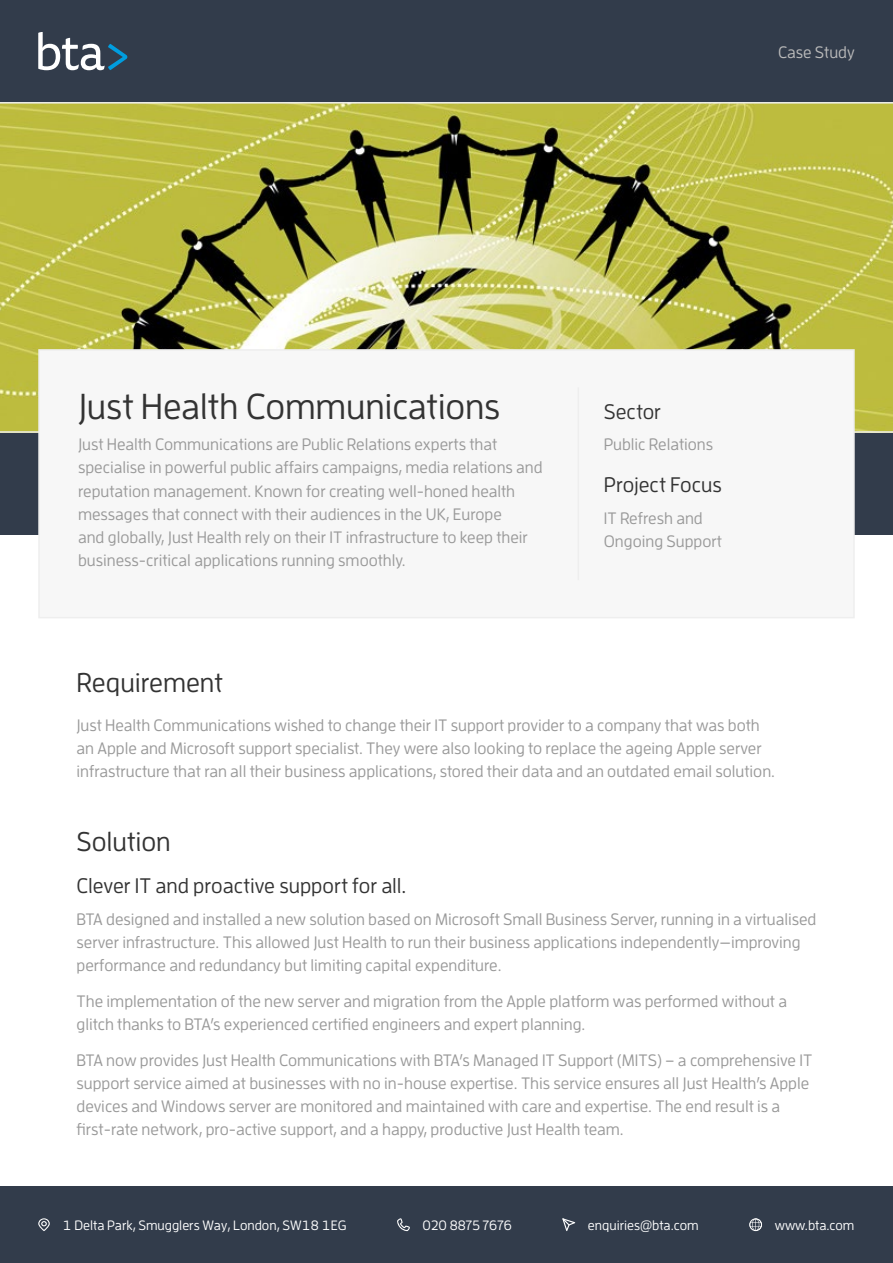
<style>
.page{position:relative;width:893px;height:1263px;background:#fff}
.page>*{position:absolute;margin:0;border:0;box-sizing:border-box;transform-origin:0 0}
.t1{font:500 36px "Enzo OT";letter-spacing:-.005em;color:#333}
.t2{font:500 27px "Enzo OT";letter-spacing:-.005em;color:#333}
.t3{font:500 21px "Enzo OT";color:#333}
.t4{font:500 16.5px/23.1px "Enzo OT";color:#999}
.t5{font:500 16.5px "Enzo OT";color:#bbb}
.t6{font:500 13.5px "Enzo OT";color:#fff}
</style>
<div class="page">
<div style="left:0;top:0;width:893px;height:102px;background:#323c4b"></div>
<div style="left:0;top:1186px;width:893px;height:77px;background:#323c4b"></div>
<svg style="left:38px;top:1218px;width:12px;height:13px"></svg>
<svg style="left:397px;top:1218px;width:13px;height:13px"></svg>
<svg style="left:749px;top:1218px;width:13px;height:13px"></svg>
<svg style="left:562px;top:1218px;width:13px;height:13px"></svg>
<svg style="left:38px;top:32px;width:89px;height:38px"></svg>
<div style="left:0;top:433px;width:893px;height:102px;background:#323c4b"></div>
<svg style="left:0;top:102px;width:893px;height:331px;background:#b0b04c"></svg>
<div style="left:39px;top:350px;width:815px;height:268px;background:#f7f7f7"></div>
<div style="left:38px;top:349px;width:817px;height:269px;border:2px solid #eee"></div>
<hr style="left:578px;top:387px;width:1px;height:193px;background:#eee">
<p class="t5" style="left:778px;top:42px;width:78px">Case Study</p>
<h1 class="t1" style="left:78px;top:385px;width:424px">Just Health Communications</h1>
<p class="t4" style="left:78px;top:433px;width:466px">Just Health Communications are Public Relations experts that specialise in powerful public affairs campaigns, media relations and reputation management. Known for creating well-honed health messages that connect with their audiences in the UK, Europe<br>and globally, Just Health rely on their IT infrastructure to keep their business-critical applications running smoothly.</p>
<p class="t3" style="left:604px;top:399px;width:59px">Sector</p>
<p class="t4" style="left:604px;top:433px;width:111px">Public Relations</p>
<p class="t3" style="left:604px;top:473px;width:119px">Project Focus</p>
<p class="t4" style="left:604px;top:506px;width:120px">IT Refresh and<br>Ongoing Support</p>
<h2 class="t2" style="left:77px;top:666px;width:148px">Requirement</h2>
<p class="t4" style="left:77px;top:713px;width:700px">Just Health Communications wished to change their IT support provider to a company that was both an Apple and Microsoft support specialist. They were also looking to replace the ageing Apple server infrastructure that ran all their business applications, stored their data and an outdated email solution.</p>
<h2 class="t2" style="left:77px;top:825px;width:96px">Solution</h2>
<p class="t3" style="left:77px;top:874px;width:331px">Clever IT and proactive support for all.</p>
<p class="t4" style="left:77px;top:907px;width:741px">BTA designed and installed a new solution based on Microsoft Small Business Server, running in a virtualised server infrastructure. This allowed Just Health to run their business applications independently—improving performance and redundancy but limiting capital expenditure.</p>
<p class="t4" style="left:77px;top:989px;width:712px">The implementation of the new server and migration from the Apple platform was performed without a glitch thanks to BTA’s experienced certified engineers and expert planning.</p>
<p class="t4" style="left:77px;top:1048px;width:737px">BTA now provides Just Health Communications with BTA’s Managed IT Support (MITS) – a comprehensive IT support service aimed at businesses with no in-house expertise. This service ensures all Just Health’s Apple devices and Windows server are monitored and maintained with care and expertise. The end result is a first-rate network, pro-active support, and a happy, productive Just Health team.</p>
<p class="t6" style="left:63px;top:1218px;width:285px">1 Delta Park, Smugglers Way, London, SW18 1EG</p>
<p class="t6" style="left:423px;top:1218px;width:91px">020 8875 7676</p>
<p class="t6" style="left:588px;top:1218px;width:112px">enquiries@bta.com</p>
<p class="t6" style="left:775px;top:1218px;width:81px">www.bta.com</p>
</div>
